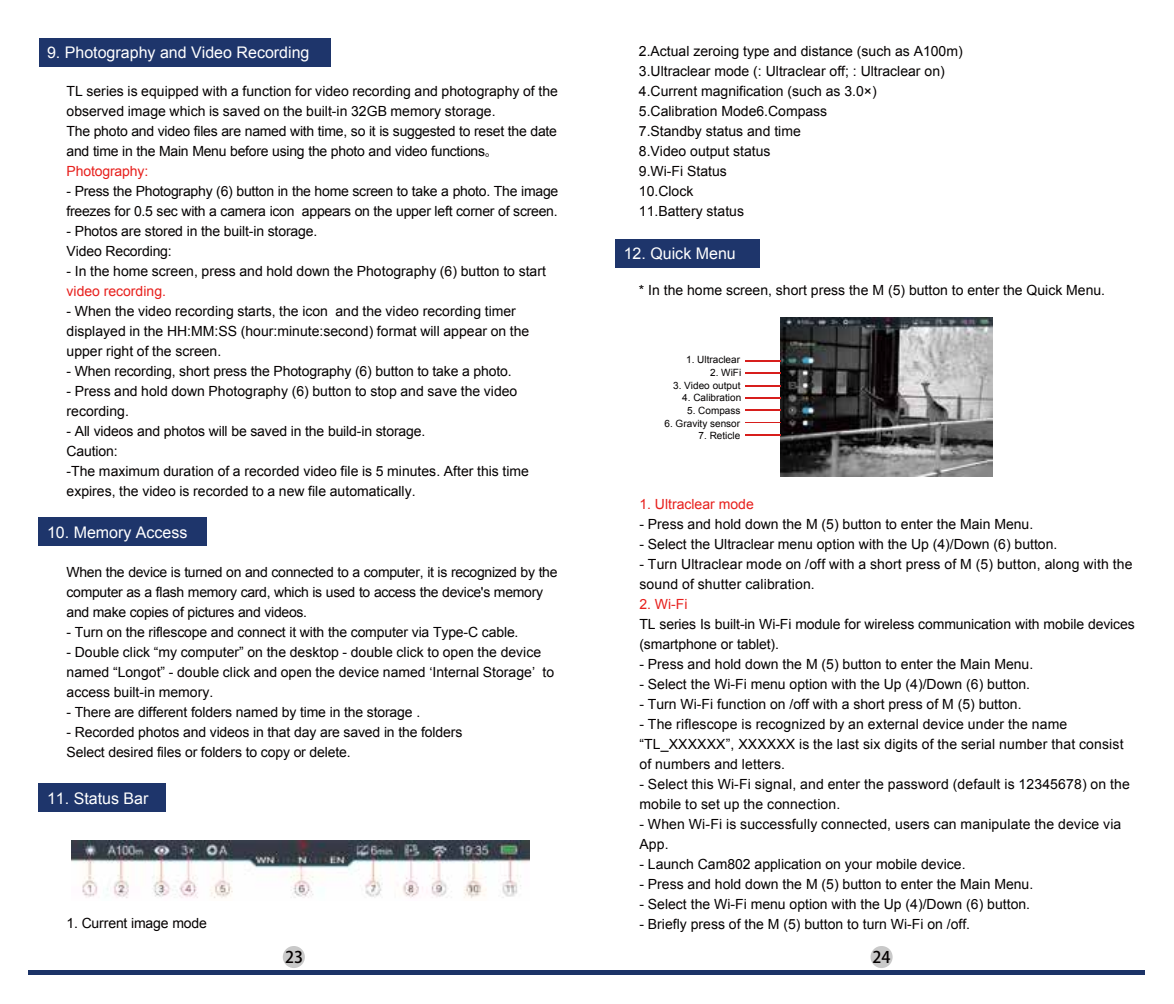
<style>
.page{position:relative;width:1174px;height:1004px;background:#fff}
.page>*{position:absolute;margin:0;border:0;box-sizing:border-box;transform-origin:0 0}
.t1{font:16px "Arial";color:#fff}
.t2{font:16px "Adobe Heiti Std";color:#040000}
.t3{font:14px/20px "Arial";color:#040000}
.t4{font:14px/20px "Arial";letter-spacing:-.02em;color:#040000}
.t5{font:14px "Arial";color:#e71f1c}
.t6{font:10px "Arial";color:#040000}
.s1{font-family:"Adobe Heiti Std"}
.s2{color:#e71f1c}
</style>
<div class="page">
<div style="left:39px;top:38px;width:291px;height:29px;background:#1e356b"></div>
<div style="left:615px;top:239px;width:145px;height:29px;background:#1e356b"></div>
<div style="left:39px;top:517px;width:168px;height:29px;background:#1e356b"></div>
<div style="left:39px;top:783px;width:127px;height:29px;background:#1e356b"></div>
<img style="left:780px;top:318px;width:213px;height:159px">
<img style="left:745px;top:360px;width:35px;height:1px">
<img style="left:745px;top:372px;width:35px;height:1px">
<img style="left:745px;top:385px;width:35px;height:1px">
<img style="left:745px;top:397px;width:35px;height:1px">
<img style="left:745px;top:409px;width:35px;height:1px">
<img style="left:745px;top:422px;width:35px;height:1px">
<img style="left:745px;top:434px;width:35px;height:1px">
<img style="left:71px;top:840px;width:458px;height:58px">
<div style="left:29px;top:970px;width:1116px;height:5px;background:#1c3367"></div>
<div style="left:283px;top:945px;width:22px;height:23px;background:#c9c9c9;border-radius:50%"></div>
<div style="left:870px;top:945px;width:22px;height:23px;background:#c9c9c9;border-radius:50%"></div>
<p class="t1" style="left:47px;top:42px;width:264px">9. Photography and Video Recording</p>
<p class="t3" style="left:67px;top:81px;width:493px">TL series is equipped with a function for video recording and photography of the observed image which is saved on the built-in 32GB memory storage.<br>The photo and video files are named with time, so it is suggested to reset the date and time in the Main Menu before using the photo and video functions<span class="s1">。</span><span class="s2">Photography:</span></p>
<p class="t4" style="left:67px;top:181px;width:493px">- Press the Photography (6) button in the home screen to take a photo. The image freezes for 0.5 sec with a camera icon appears on the upper left corner of screen.</p>
<p class="t3" style="left:67px;top:221px;width:252px">- Photos are stored in the built-in storage.<br>Video Recording:</p>
<p class="t3" style="left:67px;top:261px;width:481px">- In the home screen, press and hold down the Photography (6) button to start</p>
<p class="t5" style="left:67px;top:282px;width:101px">video recording.</p>
<p class="t3" style="left:67px;top:301px;width:464px">- When the video recording starts, the icon and the video recording timer displayed in the HH:MM:SS (hour:minute:second) format will appear on the upper right of the screen.</p>
<p class="t3" style="left:67px;top:361px;width:447px">- When recording, short press the Photography (6) button to take a photo.</p>
<p class="t3" style="left:67px;top:381px;width:452px">- Press and hold down Photography (6) button to stop and save the video recording.</p>
<p class="t3" style="left:67px;top:421px;width:464px">- All videos and photos will be saved in the build-in storage.<br>Caution:<br>-The maximum duration of a recorded video file is 5 minutes. After this time expires, the video is recorded to a new file automatically.</p>
<p class="t1" style="left:47px;top:521px;width:142px">10. Memory Access</p>
<p class="t4" style="left:67px;top:562px;width:492px">When the device is turned on and connected to a computer, it is recognized by the computer as a flash memory card, which is used to access the device's memory and make copies of pictures and videos.</p>
<p class="t3" style="left:67px;top:622px;width:453px">- Turn on the riflescope and connect it with the computer via Type-C cable.</p>
<p class="t3" style="left:67px;top:642px;width:489px">- Double click “my computer” on the desktop - double click to open the device named “Longot” - double click and open the device named ‘Internal Storage’ to access built-in memory.</p>
<p class="t3" style="left:67px;top:702px;width:355px">- There are different folders named by time in the storage .</p>
<p class="t3" style="left:67px;top:722px;width:397px">- Recorded photos and videos in that day are saved in the folders<br>Select desired files or folders to copy or delete.</p>
<p class="t1" style="left:47px;top:787px;width:103px">11. Status Bar</p>
<p class="t3" style="left:67px;top:913px;width:142px">1. Current image mode</p>
<p class="t3" style="left:639px;top:41px;width:325px">2.Actual zeroing type and distance (such as A100m)<br>3.Ultraclear mode (: Ultraclear off; : Ultraclear on)<br>4.Current magnification (such as 3.0×)<br>5.Calibration Mode6.Compass<br>7.Standby status and time<br>8.Video output status<br>9.Wi-Fi Status<br>10.Clock<br>11.Battery status</p>
<p class="t1" style="left:623px;top:243px;width:114px">12. Quick Menu</p>
<p class="t3" style="left:639px;top:281px;width:468px">* In the home screen, short press the M (5) button to enter the Quick Menu.</p>
<p class="t6" style="left:686px;top:353px;width:55px">1. Ultraclear</p>
<p class="t6" style="left:710px;top:366px;width:33px">2. WiFi</p>
<p class="t6" style="left:673px;top:379px;width:69px">3. Video output</p>
<p class="t6" style="left:682px;top:391px;width:60px">4. Calibration</p>
<p class="t6" style="left:664px;top:417px;width:77px">6. Gravity sensor</p>
<p class="t6" style="left:687px;top:404px;width:55px">5. Compass</p>
<p class="t6" style="left:698px;top:429px;width:43px">7. Reticle</p>
<p class="t5" style="left:639px;top:495px;width:116px">1. Ultraclear mode</p>
<p class="t3" style="left:639px;top:514px;width:395px">- Press and hold down the M (5) button to enter the Main Menu.</p>
<p class="t3" style="left:639px;top:534px;width:419px">- Select the Ultraclear menu option with the Up (4)/Down (6) button.</p>
<p class="t3" style="left:639px;top:554px;width:494px">- Turn Ultraclear mode on /off with a short press of M (5) button, along with the sound of shutter calibration.</p>
<p class="t5" style="left:639px;top:595px;width:50px">2. Wi-Fi</p>
<p class="t3" style="left:639px;top:614px;width:497px">TL series Is built-in Wi-Fi module for wireless communication with mobile devices (smartphone or tablet).</p>
<p class="t3" style="left:639px;top:654px;width:395px">- Press and hold down the M (5) button to enter the Main Menu.</p>
<p class="t3" style="left:639px;top:674px;width:392px">- Select the Wi-Fi menu option with the Up (4)/Down (6) button.</p>
<p class="t3" style="left:639px;top:694px;width:384px">- Turn Wi-Fi function on /off with a short press of M (5) button.</p>
<p class="t3" style="left:639px;top:714px;width:486px">- The riflescope is recognized by an external device under the name “TL_XXXXXX”, XXXXXX is the last six digits of the serial number that consist of numbers and letters.</p>
<p class="t3" style="left:639px;top:774px;width:492px">- Select this Wi-Fi signal, and enter the password (default is 12345678) on the mobile to set up the connection.</p>
<p class="t3" style="left:639px;top:814px;width:483px">- When Wi-Fi is successfully connected, users can manipulate the device via<br>App.</p>
<p class="t3" style="left:639px;top:854px;width:328px">- Launch Cam802 application on your mobile device.</p>
<p class="t3" style="left:639px;top:874px;width:395px">- Press and hold down the M (5) button to enter the Main Menu.</p>
<p class="t3" style="left:639px;top:894px;width:392px">- Select the Wi-Fi menu option with the Up (4)/Down (6) button.</p>
<p class="t3" style="left:639px;top:914px;width:332px">- Briefly press of the M (5) button to turn Wi-Fi on /off.</p>
<p class="t2" style="left:285px;top:947px;width:19px">23</p>
<p class="t2" style="left:872px;top:947px;width:19px">24</p>
</div>
